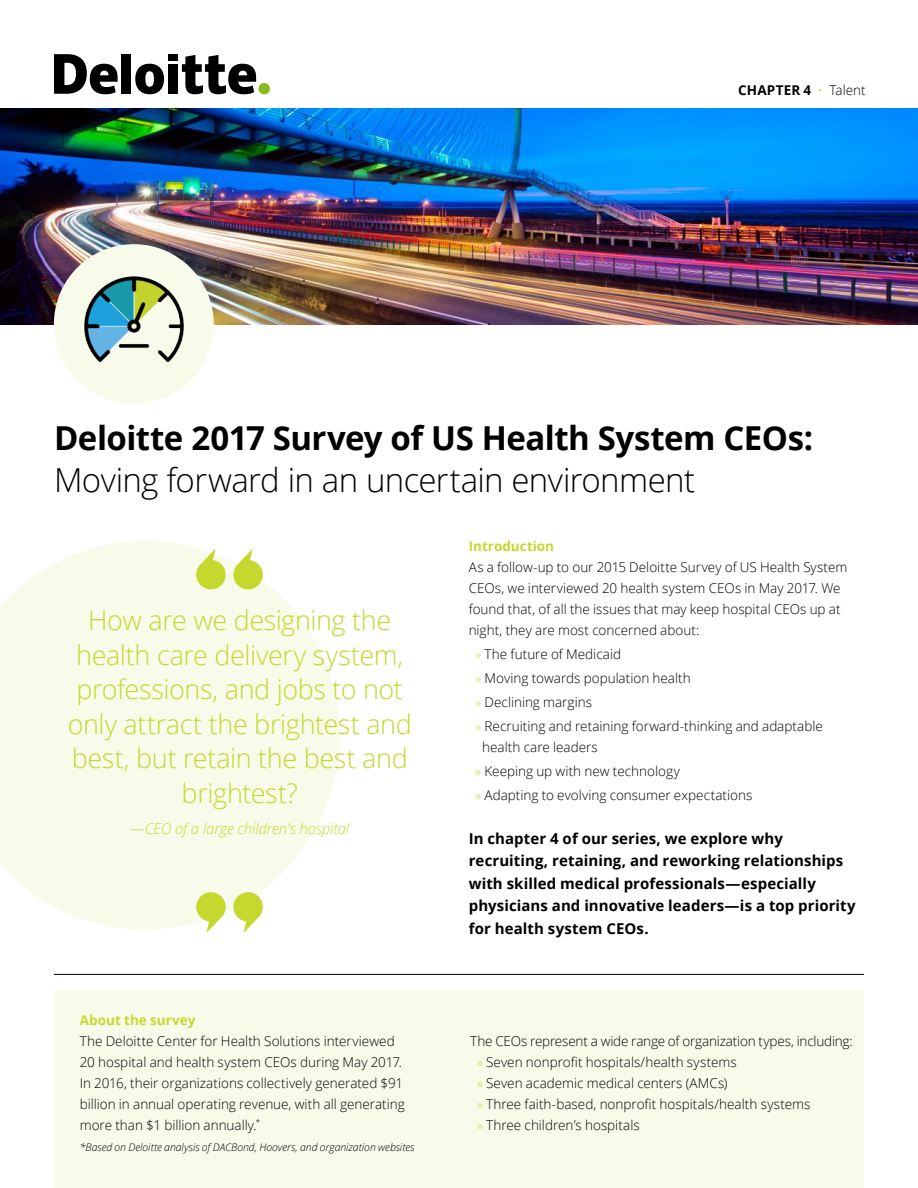
<style>
.page{position:relative;width:918px;height:1188px;background:#fff}
.page>*{position:absolute;margin:0;border:0;box-sizing:border-box;transform-origin:0 0}
.t1{font:700 33px "Open Sans";letter-spacing:-.015em;color:#000}
.t2{font:300 33px "Open Sans";letter-spacing:-.02em;color:#000}
.t3{font:300 27px/34.5px "Open Sans";letter-spacing:-.015em;color:#c4d82e;text-align:center}
.t4{font:700 15px/22.5px "Open Sans";letter-spacing:.005em;color:#000}
.t5{font:italic 300 15px "Open Sans";letter-spacing:-.01em;color:#c4d82e}
.t6{font:300 13.5px/21px "Open Sans";color:#000}
.t7{font:700 13.5px "Open Sans";color:#c4d82e}
.t8{font:700 13.5px "Open Sans";letter-spacing:.015em;color:#000}
.t9{font:italic 300 10.5px "Open Sans";letter-spacing:-.005em;color:#000}
.s1{font-weight:300;color:#c4d82e}
.s2{font-weight:300}
.s3{color:#c4d82e}
</style>
<div class="page">
<div style="left:259px;top:83px;width:11px;height:11px;background:#85bc22;border-radius:50%"></div>
<div style="left:121px;top:54px;width:10px;height:40px;background:#000"></div>
<svg style="left:135px;top:64px;width:29px;height:30px"></svg>
<div style="left:168px;top:64px;width:10px;height:30px;background:#000"></div>
<div style="left:168px;top:54px;width:10px;height:7px;background:#000"></div>
<svg style="left:182px;top:55px;width:74px;height:39px"></svg>
<svg style="left:54px;top:54px;width:64px;height:40px"></svg>
<img style="left:0;top:108px;width:918px;height:216px">
<div style="left:54px;top:244px;width:160px;height:160px;background:#f9fbea;border-radius:50%"></div>
<img style="left:63px;top:248px;width:141px;height:140px">
<svg style="left:0;top:541px;width:340px;height:389px;fill:#f9fbea"></svg>
<svg style="left:233px;top:549px;width:30px;height:40px"></svg>
<svg style="left:196px;top:549px;width:30px;height:40px"></svg>
<svg style="left:196px;top:892px;width:30px;height:41px"></svg>
<svg style="left:233px;top:892px;width:31px;height:41px"></svg>
<div style="left:54px;top:990px;width:810px;height:198px;background:#f9fbea"></div>
<hr style="left:54px;top:974px;width:810px;height:1px;background:#000">
<p class="t8" style="left:738px;top:80px;width:129px">CHAPTER 4 <span class="s1">•</span> <span class="s2">Talent</span></p>
<h1 class="t1" style="left:54px;top:414px;width:761px">Deloitte 2017 Survey of US Health System CEOs:</h1>
<h1 class="t2" style="left:54px;top:457px;width:643px">Moving forward in an uncertain environment</h1>
<h2 class="t3" style="left:68px;top:602px;width:346px">How are we designing the health care delivery system, professions, and jobs to not only attract the brightest and best, but retain the best and brightest?</h2>
<p class="t5" style="left:130px;top:818px;width:221px">—CEO of a large children's hospital</p>
<p class="t7" style="left:80px;top:1010px;width:117px">About the survey</p>
<p class="t6" style="left:80px;top:1030px;width:327px">The Deloitte Center for Health Solutions interviewed 20 hospital and health system CEOs during May 2017.<br>In 2016, their organizations collectively generated $91 billion in annual operating revenue, with all generating more than $1 billion annually.<sup>*</sup></p>
<p class="t9" style="left:80px;top:1139px;width:336px">*Based on Deloitte analysis of DACBond, Hoovers, and organization websites</p>
<p class="t7" style="left:469px;top:537px;width:87px">Introduction</p>
<p class="t6" style="left:469px;top:557px;width:380px">As a follow-up to our 2015 Deloitte Survey of US Health System CEOs, we interviewed 20 health system CEOs in May 2017. We found that, of all the issues that may keep hospital CEOs up at night, they are most concerned about:</p>
<p class="t6" style="left:475px;top:642px;width:349px;line-height:24px"><span class="s3">»</span> The future of Medicaid<br><span class="s3">»</span> Moving towards population health<br><span class="s3">»</span> Declining margins<br><span class="s3">»</span> Recruiting and retaining forward-thinking and adaptable</p>
<p class="t6" style="left:475px;top:735px;width:278px;line-height:24px;text-indent:7px">health care leaders<br><span class="s3">»</span> Keeping up with new technology<br><span class="s3">»</span> Adapting to evolving consumer expectations</p>
<p class="t4" style="left:469px;top:827px;width:389px">In chapter 4 of our series, we explore why recruiting, retaining, and reworking relationships with skilled medical professionals—especially physicians and innovative leaders—is a top priority for health system CEOs.</p>
<p class="t6" style="left:477px;top:1030px;width:377px;text-indent:-7px">The CEOs represent a wide range of organization types, including: <span class="s3">»</span> Seven nonprofit hospitals/health systems<br><span class="s3">»</span> Seven academic medical centers (AMCs)<br><span class="s3">»</span> Three faith-based, nonprofit hospitals/health systems<br><span class="s3">»</span> Three children’s hospitals</p>
</div>
